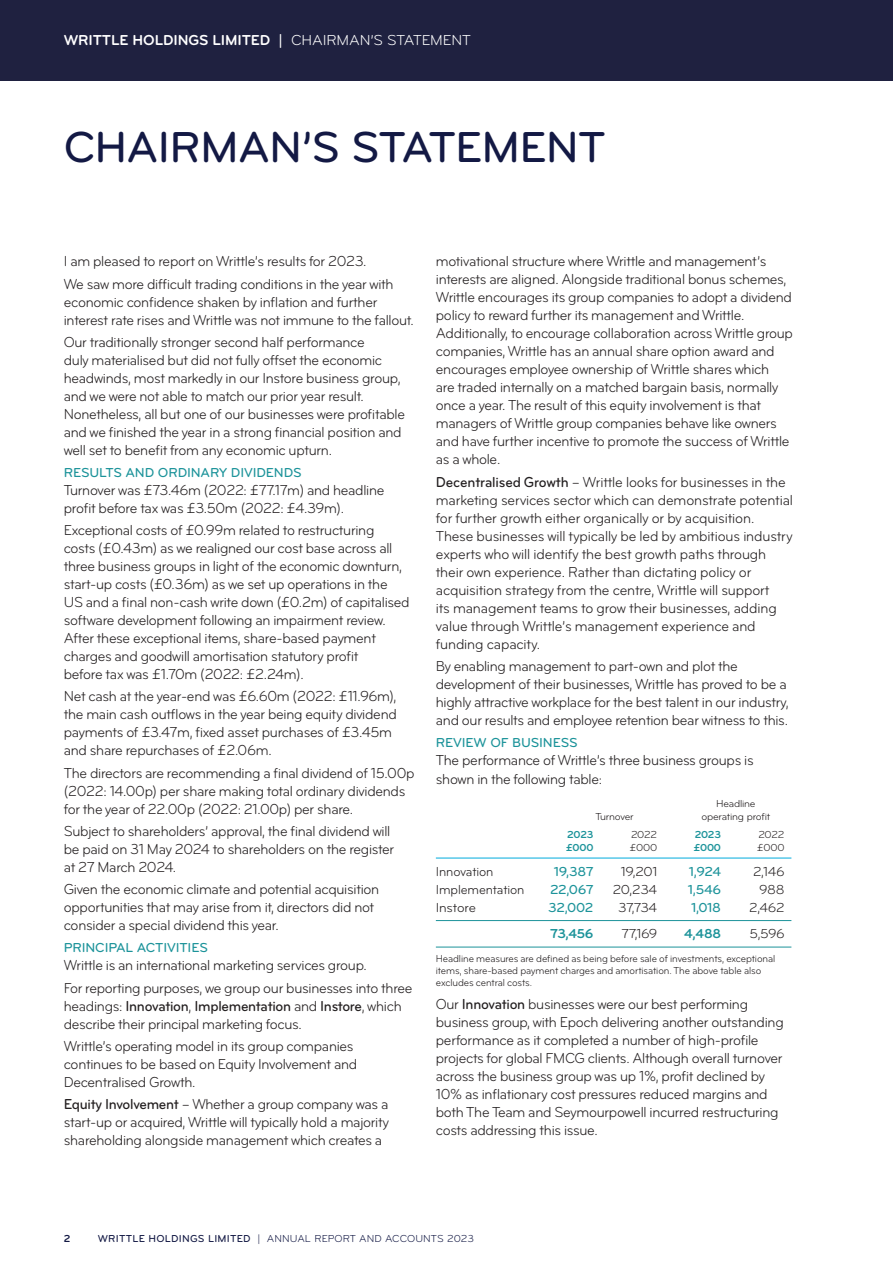
<style>
.page{position:relative;width:893px;height:1263px;background:#fff}
.page>*{position:absolute;margin:0;border:0;box-sizing:border-box;transform-origin:0 0}
._01_Main_head_21{font:500 45px "Bryant";letter-spacing:-.02em;color:#131944}
._02_Chairman_s_text_21_10pt{font:15px/18px "Bryant";letter-spacing:-.02em;color:#231f20;scale:.95 1}
._01_Main_head_21-2{font:700 15px "Bryant";letter-spacing:-.01em;color:#fff}
._04_Sub_Style_23{font:500 13.5px "Bryant";letter-spacing:-.01em;color:#1c939a}
._03_ACC_-_Table_text_x5{font:13.5px "Bryant";letter-spacing:-.01em;color:#231f20;scale:.95 1}
._03_ACC_-_Table_text_x5-2{font:500 13.5px "Bryant";letter-spacing:-.02em;color:#1c939a}
._03_ACC_-_Table_text_x5-3{font:13.5px "Bryant";letter-spacing:-.01em;color:#231f20}
._04_ACC_-_Table_text_x5_0_25_rule{font:13.5px "Bryant";letter-spacing:-.02em;color:#231f20}
._04_ACC_-_Table_text_x5_0_25_rule-2{font:500 13.5px "Bryant";letter-spacing:-.02em;color:#1c939a}
._05_ACC_-_Table_text_x5_1_0_rule{font:700 13.5px "Bryant";letter-spacing:-.02em;color:#1c939a}
._05_ACC_-_Table_text_x5_1_0_rule-2{font:13.5px "Bryant";letter-spacing:-.045em;color:#231f20}
._06_Footnote_21{font:10.5px/12px "Bryant";letter-spacing:-.01em;color:#231f20;scale:.95 1}
.t1{font:10.5px "Bryant";letter-spacing:.01em;color:#131944}
._02_ACC_-_Col_heads_x5{font:10.5px "Bryant";letter-spacing:-.02em;color:#231f20}
._02_ACC_-_Col_heads_x5-2{font:700 10.5px "Bryant";letter-spacing:-.02em;color:#1c939a}
.t2{font:700 10.5px "Bryant";color:#131944}
.s1{font-weight:400}
.s2{font-weight:500}
</style>
<div class="page">
<div style="left:0;top:0;width:893px;height:81px;background:#1f2140"></div>
<hr style="left:436px;top:858px;width:355px;height:1px;background:#00acdd">
<hr style="left:436px;top:920px;width:355px;height:1px;background:#1c939a">
<hr style="left:436px;top:947px;width:355px;height:1px;background:#1c939a">
<p class="_01_Main_head_21-2" style="left:64px;top:31px;width:409px">WRITTLE HOLDINGS LIMITED | <span class="s1">CHAIRMAN’S STATEMENT</span></p>
<p class="_01_Main_head_21" style="left:64px;top:119px;width:543px">CHAIRMAN’S STATEMENT</p>
<p class="_02_Chairman_s_text_21_10pt" style="left:64px;top:253px;width:320px">I am pleased to report on Writtle’s results for 2023.</p>
<p class="_02_Chairman_s_text_21_10pt" style="left:64px;top:275px;width:370px">We saw more difficult trading conditions in the year with economic confidence shaken by inflation and further interest rate rises and Writtle was not immune to the fallout.</p>
<p class="_02_Chairman_s_text_21_10pt" style="left:64px;top:333px;width:361px">Our traditionally stronger second half performance<br>duly materialised but did not fully offset the economic headwinds, most markedly in our Instore business group, and we were not able to match our prior year result.<br>Nonetheless, all but one of our businesses were profitable and we finished the year in a strong financial position and well set to benefit from any economic upturn.</p>
<p class="_04_Sub_Style_23" style="left:64px;top:464px;width:239px">RESULTS AND ORDINARY DIVIDENDS</p>
<p class="_02_Chairman_s_text_21_10pt" style="left:64px;top:481px;width:339px">Turnover was £73.46m (2022: £77.17m) and headline profit before tax was £3.50m (2022: £4.39m).</p>
<p class="_02_Chairman_s_text_21_10pt" style="left:64px;top:521px;width:366px">Exceptional costs of £0.99m related to restructuring costs (£0.43m) as we realigned our cost base across all three business groups in light of the economic downturn, start-up costs (£0.36m) as we set up operations in the US and a final non-cash write down (£0.2m) of capitalised software development following an impairment review.<br>After these exceptional items, share-based payment charges and goodwill amortisation statutory profit<br>before tax was £1.70m (2022: £2.24m).</p>
<p class="_02_Chairman_s_text_21_10pt" style="left:64px;top:688px;width:352px">Net cash at the year-end was £6.60m (2022: £11.96m), the main cash outflows in the year being equity dividend payments of £3.47m, fixed asset purchases of £3.45m and share repurchases of £2.06m.</p>
<p class="_02_Chairman_s_text_21_10pt" style="left:64px;top:764px;width:371px">The directors are recommending a final dividend of 15.00p (2022: 14.00p) per share making total ordinary dividends for the year of 22.00p (2022: 21.00p) per share.</p>
<p class="_02_Chairman_s_text_21_10pt" style="left:64px;top:822px;width:349px">Subject to shareholders’ approval, the final dividend will be paid on 31 May 2024 to shareholders on the register at 27 March 2024.</p>
<p class="_02_Chairman_s_text_21_10pt" style="left:64px;top:880px;width:334px">Given the economic climate and potential acquisition opportunities that may arise from it, directors did not consider a special dividend this year.</p>
<p class="_04_Sub_Style_23" style="left:64px;top:939px;width:146px">PRINCIPAL ACTIVITIES</p>
<p class="_02_Chairman_s_text_21_10pt" style="left:64px;top:956px;width:321px">Writtle is an international marketing services group.</p>
<p class="_02_Chairman_s_text_21_10pt" style="left:64px;top:979px;width:369px">For reporting purposes, we group our businesses into three headings: <span class="s2">Innovation</span>, <span class="s2">Implementation</span> and <span class="s2">Instore</span>, which describe their principal marketing focus.</p>
<p class="_02_Chairman_s_text_21_10pt" style="left:64px;top:1037px;width:310px">Writtle’s operating model in its group companies continues to be based on Equity Involvement and<br>Decentralised Growth.</p>
<p class="_02_Chairman_s_text_21_10pt" style="left:64px;top:1095px;width:344px;text-align:justify"><span class="s2">Equity Involvement</span> – Whether a group company was a start-up or acquired, Writtle will typically hold a majority shareholding alongside management which creates a</p>
<p class="_02_Chairman_s_text_21_10pt" style="left:436px;top:253px;width:377px">motivational structure where Writtle and management’s interests are aligned. Alongside traditional bonus schemes, Writtle encourages its group companies to adopt a dividend policy to reward further its management and Writtle.<br>Additionally, to encourage collaboration across Writtle group companies, Writtle has an annual share option award and encourages employee ownership of Writtle shares which<br>are traded internally on a matched bargain basis, normally once a year. The result of this equity involvement is that managers of Writtle group companies behave like owners and have further incentive to promote the success of Writtle as a whole.</p>
<p class="_02_Chairman_s_text_21_10pt" style="left:436px;top:473px;width:377px"><span class="s2">Decentralised Growth</span> – Writtle looks for businesses in the marketing services sector which can demonstrate potential for further growth either organically or by acquisition.<br>These businesses will typically be led by ambitious industry experts who will identify the best growth paths through their own experience. Rather than dictating policy or acquisition strategy from the centre, Writtle will support<br>its management teams to grow their businesses, adding value through Writtle’s management experience and funding capacity.</p>
<p class="_02_Chairman_s_text_21_10pt" style="left:436px;top:657px;width:373px">By enabling management to part-own and plot the development of their businesses, Writtle has proved to be a highly attractive workplace for the best talent in our industry, and our results and employee retention bear witness to this.</p>
<p class="_04_Sub_Style_23" style="left:436px;top:734px;width:143px">REVIEW OF BUSINESS</p>
<p class="_02_Chairman_s_text_21_10pt" style="left:436px;top:750px;width:336px;line-height:19.5px">The performance of Writtle’s three business groups is shown in the following table:</p>
<p class="_02_ACC_-_Col_heads_x5" style="left:716px;top:797px;width:41px">Headline</p>
<p class="_02_ACC_-_Col_heads_x5" style="left:595px;top:810px;width:40px">Turnover</p>
<p class="_02_ACC_-_Col_heads_x5" style="left:701px;top:810px;width:70px">operating profit</p>
<p class="_02_ACC_-_Col_heads_x5-2" style="left:567px;top:828px;width:28px">2023</p>
<p class="_02_ACC_-_Col_heads_x5" style="left:631px;top:828px;width:28px">2022</p>
<p class="_02_ACC_-_Col_heads_x5-2" style="left:695px;top:828px;width:28px">2023</p>
<p class="_02_ACC_-_Col_heads_x5" style="left:758px;top:828px;width:28px">2022</p>
<p class="_02_ACC_-_Col_heads_x5-2" style="left:566px;top:841px;width:29px">£000</p>
<p class="_02_ACC_-_Col_heads_x5" style="left:630px;top:842px;width:29px">£000</p>
<p class="_02_ACC_-_Col_heads_x5-2" style="left:693px;top:841px;width:29px">£000</p>
<p class="_02_ACC_-_Col_heads_x5" style="left:757px;top:842px;width:29px">£000</p>
<p class="_03_ACC_-_Table_text_x5" style="left:436px;top:863px;width:62px">Innovation</p>
<p class="_03_ACC_-_Table_text_x5-2" style="left:554px;top:863px;width:41px">19,387</p>
<p class="_03_ACC_-_Table_text_x5-3" style="left:621px;top:863px;width:38px">19,201</p>
<p class="_03_ACC_-_Table_text_x5-2" style="left:689px;top:863px;width:34px">1,924</p>
<p class="_03_ACC_-_Table_text_x5-3" style="left:753px;top:863px;width:33px">2,146</p>
<p class="_03_ACC_-_Table_text_x5" style="left:436px;top:881px;width:95px">Implementation</p>
<p class="_03_ACC_-_Table_text_x5-2" style="left:550px;top:881px;width:45px">22,067</p>
<p class="_03_ACC_-_Table_text_x5-3" style="left:613px;top:881px;width:46px">20,234</p>
<p class="_03_ACC_-_Table_text_x5-2" style="left:688px;top:881px;width:35px">1,546</p>
<p class="_03_ACC_-_Table_text_x5-3" style="left:759px;top:881px;width:27px">988</p>
<p class="_04_ACC_-_Table_text_x5_0_25_rule" style="left:436px;top:899px;width:42px">Instore</p>
<p class="_04_ACC_-_Table_text_x5_0_25_rule-2" style="left:548px;top:899px;width:47px">32,002</p>
<p class="_04_ACC_-_Table_text_x5_0_25_rule" style="left:618px;top:899px;width:40px">37,734</p>
<p class="_04_ACC_-_Table_text_x5_0_25_rule-2" style="left:691px;top:899px;width:31px">1,018</p>
<p class="_04_ACC_-_Table_text_x5_0_25_rule" style="left:749px;top:899px;width:37px">2,462</p>
<p class="_05_ACC_-_Table_text_x5_1_0_rule" style="left:550px;top:925px;width:45px">73,456</p>
<p class="_05_ACC_-_Table_text_x5_1_0_rule-2" style="left:622px;top:926px;width:37px">77,169</p>
<p class="_05_ACC_-_Table_text_x5_1_0_rule" style="left:684px;top:925px;width:38px">4,488</p>
<p class="_05_ACC_-_Table_text_x5_1_0_rule-2" style="left:749px;top:926px;width:37px">5,596</p>
<p class="_06_Footnote_21" style="left:436px;top:953px;width:359px">Headline measures are defined as being before sale of investments, exceptional items, share-based payment charges and amortisation. The above table also excludes central costs.</p>
<p class="_02_Chairman_s_text_21_10pt" style="left:436px;top:995px;width:368px">Our <span class="s2">Innovation</span> businesses were our best performing business group, with Epoch delivering another outstanding performance as it completed a number of high-profile projects for global FMCG clients. Although overall turnover across the business group was up 1%, profit declined by 10% as inflationary cost pressures reduced margins and both The Team and Seymourpowell incurred restructuring costs addressing this issue.</p>
<p class="t2" style="left:64px;top:1232px;width:8px">2</p>
<p class="t1" style="left:98px;top:1232px;width:378px"><span class="s2">WRITTLE HOLDINGS LIMITED</span> | ANNUAL REPORT AND ACCOUNTS 2023</p>
</div>
